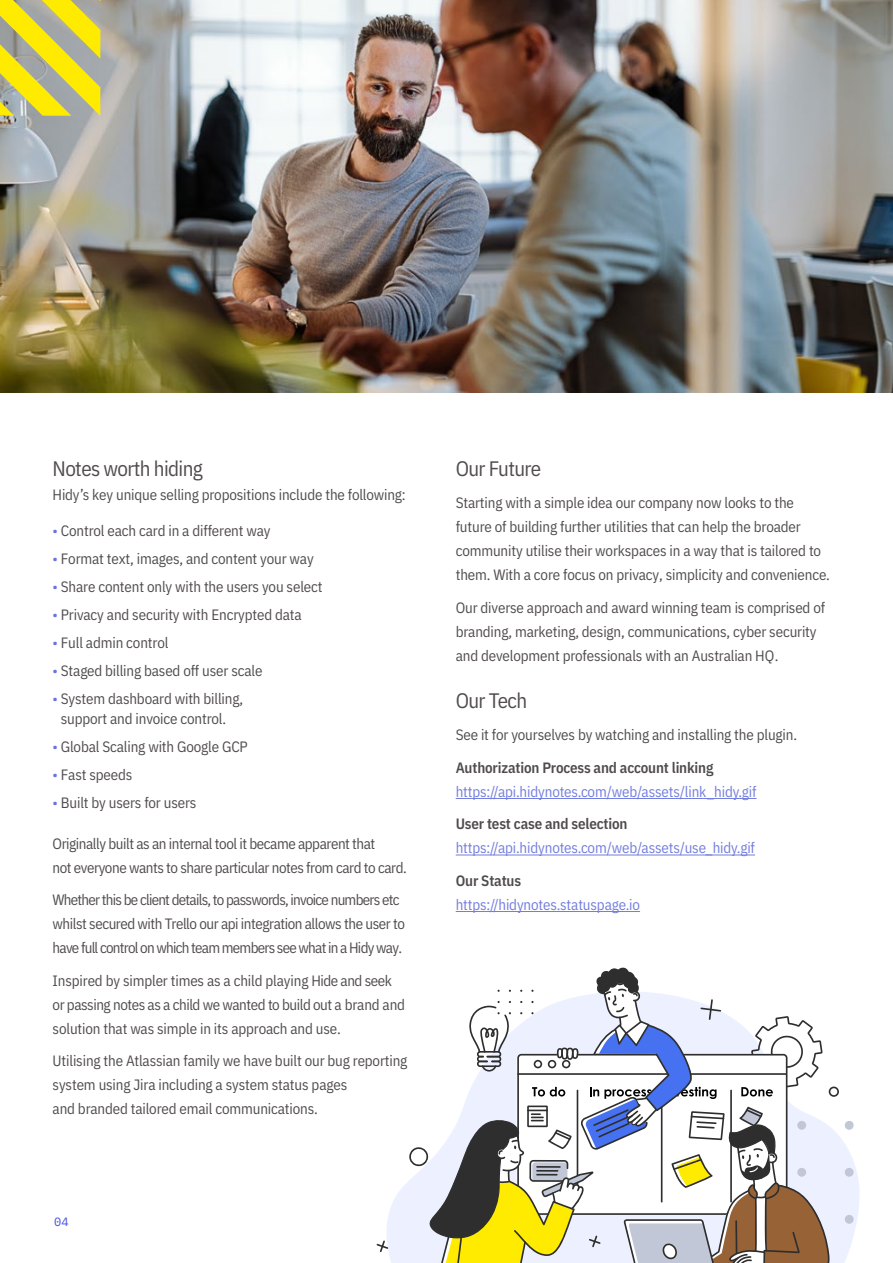
<style>
.page{position:relative;width:893px;height:1263px;background:#fff}
.page>*{position:absolute;margin:0;border:0;box-sizing:border-box;transform-origin:0 0}
.t1{font:21px "IBM Plex Sans Cond";letter-spacing:-.03em;color:#504b4e}
.t2{font:15px/24px "IBM Plex Sans Cond";letter-spacing:-.01em;color:#504b4e}
.t3{font:15px/24px "IBM Plex Sans Cond";letter-spacing:-.05em;color:#504b4e}
.t4{font:15px "IBM Plex Sans Cond";letter-spacing:-.01em;color:#727dde}
.t5{font:15px/24px "IBM Plex Sans Cond";letter-spacing:-.03em;color:#504b4e}
.t6{font:600 15px "IBM Plex Sans Cond";letter-spacing:-.01em;color:#504b4e}
.t7{font:12px "IBM Plex Mono";color:#434ee6}
.s1{color:#6971eb}
</style>
<div class="page">
<hr style="left:456px;top:798px;width:300px;height:1px;background:#727dde">
<hr style="left:456px;top:854px;width:299px;height:1px;background:#727dde">
<hr style="left:456px;top:911px;width:184px;height:1px;background:#727dde">
<img style="left:0;top:0;width:893px;height:392px">
<svg style="left:386px;top:1125px;width:473px;height:138px;fill:#edf1ff"></svg>
<svg style="left:845px;top:1121px;width:10px;height:9px"></svg>
<div style="left:845px;top:1168px;width:9px;height:9px;background:#c1c7d6;border-radius:50%"></div>
<div style="left:845px;top:1215px;width:9px;height:9px;background:#c1c7d6;border-radius:50%"></div>
<svg style="left:377px;top:1240px;width:11px;height:12px"></svg>
<svg style="left:408px;top:967px;width:431px;height:296px"></svg>
<svg style="left:0;top:0;width:100px;height:116px;background:#d0c854"></svg>
<h1 class="t1" style="left:53px;top:452px;width:152px">Notes worth hiding</h1>
<p class="t2" style="left:53px;top:481px;width:355px">Hidy’s key unique selling propositions include the following:</p>
<p class="t2" style="left:53px;top:517px;width:220px"><span class="s1">•</span> Control each card in a different way</p>
<p class="t2" style="left:53px;top:545px;width:263px"><span class="s1">•</span> Format text, images, and content your way</p>
<p class="t2" style="left:53px;top:573px;width:271px"><span class="s1">•</span> Share content only with the users you select</p>
<p class="t2" style="left:53px;top:601px;width:251px"><span class="s1">•</span> Privacy and security with Encrypted data</p>
<p class="t2" style="left:53px;top:629px;width:117px"><span class="s1">•</span> Full admin control</p>
<p class="t2" style="left:53px;top:657px;width:211px"><span class="s1">•</span> Staged billing based off user scale</p>
<p class="t2" style="left:53px;top:688px;width:192px;line-height:19.5px;text-align:center"><span class="s1">•</span> System dashboard with billing, support and invoice control.</p>
<p class="t2" style="left:53px;top:733px;width:197px"><span class="s1">•</span> Global Scaling with Google GCP</p>
<p class="t2" style="left:53px;top:761px;width:81px"><span class="s1">•</span> Fast speeds</p>
<p class="t2" style="left:53px;top:789px;width:145px"><span class="s1">•</span> Built by users for users</p>
<p class="t5" style="left:53px;top:830px;width:356px">Originally built as an internal tool it became apparent that<br>not everyone wants to share particular notes from card to card.</p>
<p class="t3" style="left:53px;top:886px;width:354px">Whether this be client details, to passwords, invoice numbers etc whilst secured with Trello our api integration allows the user to have full control on which team members see what in a Hidy way.</p>
<p class="t2" style="left:53px;top:967px;width:354px">Inspired by simpler times as a child playing Hide and seek or passing notes as a child we wanted to build out a brand and solution that was simple in its approach and use.</p>
<p class="t2" style="left:53px;top:1047px;width:356px">Utilising the Atlassian family we have built our bug reporting system using Jira including a system status pages<br>and branded tailored email communications.</p>
<p class="t7" style="left:54px;top:1213px;width:16px">04</p>
<h1 class="t1" style="left:456px;top:452px;width:87px">Our Future</h1>
<p class="t2" style="left:456px;top:489px;width:376px">Starting with a simple idea our company now looks to the future of building further utilities that can help the broader community utilise their workspaces in a way that is tailored to them. With a core focus on privacy, simplicity and convenience.</p>
<p class="t2" style="left:456px;top:594px;width:371px">Our diverse approach and award winning team is comprised of branding, marketing, design, communications, cyber security and development professionals with an Australian HQ.</p>
<h1 class="t1" style="left:456px;top:684px;width:73px">Our Tech</h1>
<p class="t2" style="left:456px;top:721px;width:343px">See it for yourselves by watching and installing the plugin.</p>
<p class="t6" style="left:456px;top:755px;width:259px">Authorization Process and account linking</p>
<p class="t4" style="left:456px;top:780px;width:302px">https://api.hidynotes.com/web/assets/link_hidy.gif</p>
<p class="t6" style="left:456px;top:812px;width:173px">User test case and selection</p>
<p class="t4" style="left:456px;top:836px;width:301px">https://api.hidynotes.com/web/assets/use_hidy.gif</p>
<p class="t6" style="left:456px;top:868px;width:67px">Our Status</p>
<p class="t4" style="left:456px;top:893px;width:186px">https://hidynotes.statuspage.io</p>
</div>
